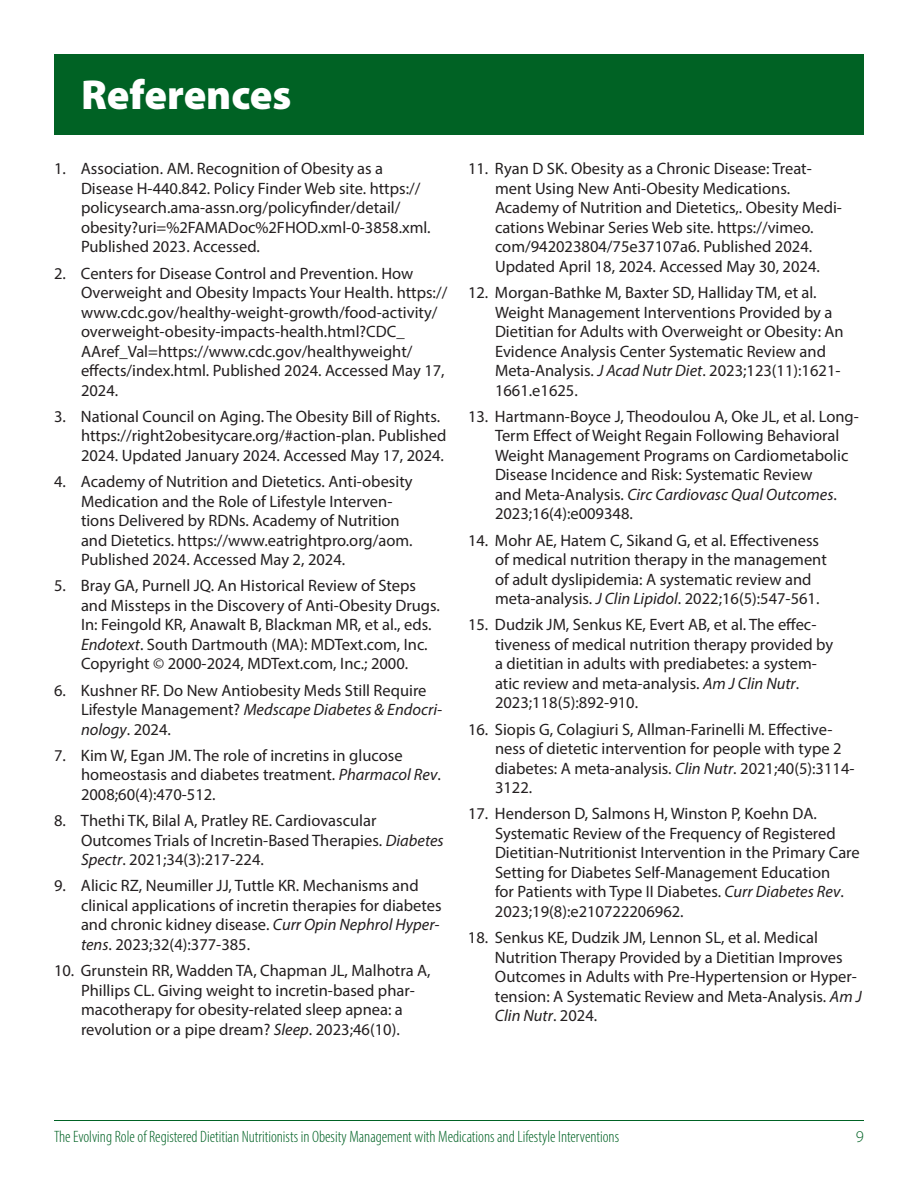
<style>
.page{position:relative;width:918px;height:1188px;background:#fff}
.page>*{position:absolute;margin:0;border:0;box-sizing:border-box;transform-origin:0 0}
.t1{font:900 42px "Myriad Pro";color:#fff}
.EndNote_Bibliography{font:16.5px/19.5px "Myriad Pro";color:#231f20}
.t2{font:300 condensed 16.5px "Myriad Pro";color:#006224}
.t3{font:300 16.5px "Myriad Pro";color:#006224}
.s1{font-style:italic}
</style>
<div class="page">
<hr style="left:54px;top:1120px;width:810px;height:1px;background:#006224">
<div style="left:54px;top:54px;width:810px;height:81px;background:#006224"></div>
<p class="t1" style="left:81px;top:67px;width:212px">References</p>
<p class="EndNote_Bibliography" style="left:81px;top:159px;width:351px;text-indent:-27px">1. Association. AM. Recognition of Obesity as a Disease H-440.842. Policy Finder Web site. https:// policysearch.ama-assn.org/policyfinder/detail/ obesity?uri=%2FAMADoc%2FHOD.xml-0-3858.xml.<br>Published 2023. Accessed.</p>
<p class="EndNote_Bibliography" style="left:81px;top:263px;width:368px;text-indent:-27px">2. Centers for Disease Control and Prevention. How Overweight and Obesity Impacts Your Health. https:// www.cdc.gov/healthy-weight-growth/food-activity/ overweight-obesity-impacts-health.html?CDC_ AAref_Val=https://www.cdc.gov/healthyweight/ effects/index.html. Published 2024. Accessed May 17, 2024.</p>
<p class="EndNote_Bibliography" style="left:81px;top:406px;width:367px;text-indent:-27px">3. National Council on Aging. The Obesity Bill of Rights. https://right2obesitycare.org/#action-plan. Published<br>2024. Updated January 2024. Accessed May 17, 2024.</p>
<p class="EndNote_Bibliography" style="left:81px;top:472px;width:333px;text-indent:-27px">4. Academy of Nutrition and Dietetics. Anti-obesity Medication and the Role of Lifestyle Interven&shy;tions Delivered by RDNs. Academy of Nutrition and Dietetics. https://www.eatrightpro.org/aom.<br>Published 2024. Accessed May 2, 2024.</p>
<p class="EndNote_Bibliography" style="left:81px;top:576px;width:360px;text-indent:-27px">5. Bray GA, Purnell JQ. An Historical Review of Steps and Missteps in the Discovery of Anti-Obesity Drugs.<br>In: Feingold KR, Anawalt B, Blackman MR, et al., eds.<br><span class="s1">Endotext</span>. South Dartmouth (MA): MDText.com, Inc.<br>Copyright © 2000-2024, MDText.com, Inc.; 2000.</p>
<p class="EndNote_Bibliography" style="left:81px;top:680px;width:363px;text-indent:-27px">6. Kushner RF. Do New Antiobesity Meds Still Require<br>Lifestyle Management? <span class="s1">Medscape Diabetes &amp; Endocri&shy;nology</span>. 2024.</p>
<p class="EndNote_Bibliography" style="left:81px;top:745px;width:361px;text-indent:-27px">7. Kim W, Egan JM. The role of incretins in glucose homeostasis and diabetes treatment. <span class="s1">Pharmacol Rev</span>.<br>2008;60(4):470-512.</p>
<p class="EndNote_Bibliography" style="left:81px;top:811px;width:364px;text-indent:-27px">8. Thethi TK, Bilal A, Pratley RE. Cardiovascular<br>Outcomes Trials of Incretin-Based Therapies. <span class="s1">Diabetes<br>Spectr</span>. 2021;34(3):217-224.</p>
<p class="EndNote_Bibliography" style="left:81px;top:876px;width:362px;text-indent:-27px">9. Alicic RZ, Neumiller JJ, Tuttle KR. Mechanisms and clinical applications of incretin therapies for diabetes and chronic kidney disease. <span class="s1">Curr Opin Nephrol Hyper&shy;tens</span>. 2023;32(4):377-385.</p>
<p class="EndNote_Bibliography" style="left:81px;top:961px;width:351px;text-indent:-27px">10. Grunstein RR, Wadden TA, Chapman JL, Malhotra A, Phillips CL. Giving weight to incretin-based phar&shy;macotherapy for obesity-related sleep apnea: a revolution or a pipe dream? <span class="s1">Sleep</span>. 2023;46(10).</p>
<p class="EndNote_Bibliography" style="left:495px;top:159px;width:348px;text-indent:-27px">11. Ryan D SK. Obesity as a Chronic Disease: Treat&shy;ment Using New Anti-Obesity Medications.<br>Academy of Nutrition and Dietetics,. Obesity Medi&shy;cations Webinar Series Web site. https://vimeo. com/942023804/75e37107a6. Published 2024.<br>Updated April 18, 2024. Accessed May 30, 2024.</p>
<p class="EndNote_Bibliography" style="left:495px;top:283px;width:350px;text-indent:-27px">12. Morgan-Bathke M, Baxter SD, Halliday TM, et al.<br>Weight Management Interventions Provided by a Dietitian for Adults with Overweight or Obesity: An Evidence Analysis Center Systematic Review and Meta-Analysis. <span class="s1">J Acad Nutr Diet</span>. 2023;123(11):1621- 1661.e1625.</p>
<p class="EndNote_Bibliography" style="left:495px;top:406px;width:365px;text-indent:-27px">13. Hartmann-Boyce J, Theodoulou A, Oke JL, et al. Long-Term Effect of Weight Regain Following Behavioral Weight Management Programs on Cardiometabolic Disease Incidence and Risk: Systematic Review<br>and Meta-Analysis. <span class="s1">Circ Cardiovasc Qual Outcomes</span>.<br>2023;16(4):e009348.</p>
<p class="EndNote_Bibliography" style="left:495px;top:530px;width:333px;text-indent:-27px">14. Mohr AE, Hatem C, Sikand G, et al. Effectiveness of medical nutrition therapy in the management of adult dyslipidemia: A systematic review and meta-analysis. <span class="s1">J Clin Lipidol</span>. 2022;16(5):547-561.</p>
<p class="EndNote_Bibliography" style="left:495px;top:615px;width:340px;text-indent:-27px">15. Dudzik JM, Senkus KE, Evert AB, et al. The effec&shy;tiveness of medical nutrition therapy provided by a dietitian in adults with prediabetes: a system&shy;atic review and meta-analysis. <span class="s1">Am J Clin Nutr</span>.<br>2023;118(5):892-910.</p>
<p class="EndNote_Bibliography" style="left:495px;top:719px;width:361px;text-indent:-27px">16. Siopis G, Colagiuri S, Allman-Farinelli M. Effective&shy;ness of dietetic intervention for people with type 2 diabetes: A meta-analysis. <span class="s1">Clin Nutr</span>. 2021;40(5):3114- 3122.</p>
<p class="EndNote_Bibliography" style="left:495px;top:804px;width:366px;text-indent:-27px">17. Henderson D, Salmons H, Winston P, Koehn DA.<br>Systematic Review of the Frequency of Registered Dietitian-Nutritionist Intervention in the Primary Care Setting for Diabetes Self-Management Education<br>for Patients with Type II Diabetes. <span class="s1">Curr Diabetes Rev</span>.<br>2023;19(8):e210722206962.</p>
<p class="EndNote_Bibliography" style="left:495px;top:928px;width:368px;text-indent:-27px">18. Senkus KE, Dudzik JM, Lennon SL, et al. Medical Nutrition Therapy Provided by a Dietitian Improves Outcomes in Adults with Pre-Hypertension or Hyper&shy;tension: A Systematic Review and Meta-Analysis. <span class="s1">Am J Clin Nutr</span>. 2024.</p>
<p class="t2" style="left:54px;top:1127px;width:567px">The Evolving Role of Registered Dietitian Nutritionists in Obesity Management with Medications and Lifestyle Interventions</p>
<p class="t3" style="left:856px;top:1127px;width:10px">9</p>
</div>
